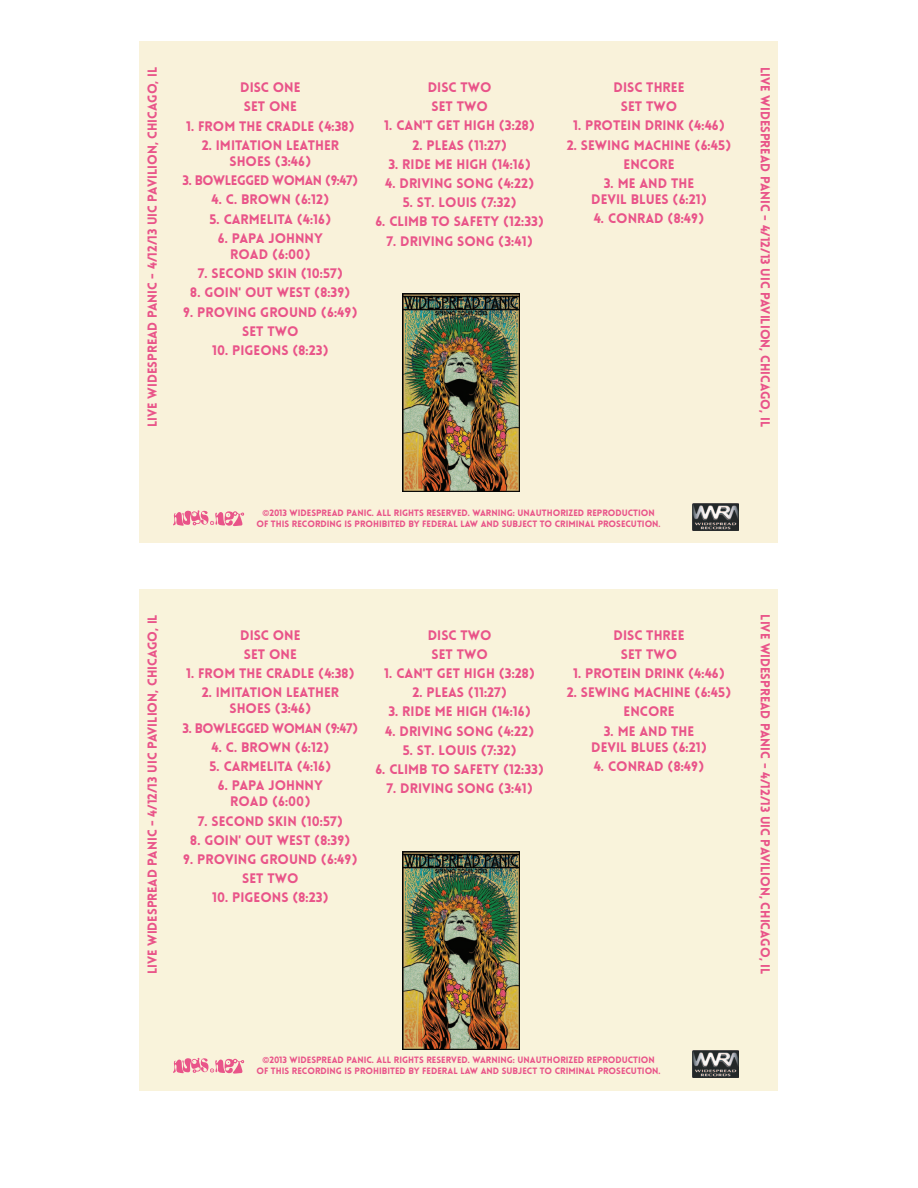
<style>
.page{position:relative;width:918px;height:1188px;background:#fff}
.page>*{position:absolute;margin:0;border:0;box-sizing:border-box;transform-origin:0 0}
.t1{font:900 13.5px/19.2px "Lovelo";color:#e95489;text-align:center}
.t2{font:900 13.5px "Lovelo";letter-spacing:-.03em;color:#e95489}
.t3{font:900 12.75px "Lovelo";color:#e95489}
.t4{font:900 9px/10.8px "Lovelo";color:#e95489;text-align:center}
.s1{font-family:"Glaser";font-weight:400}
</style>
<div class="page">
<div style="left:139px;top:42px;width:639px;height:501px;background:#f9f2da"></div>
<img style="left:692px;top:503px;width:46px;height:27px">
<svg style="left:173px;top:510px;width:71px;height:16px"></svg>
<div style="left:139px;top:589px;width:639px;height:501px;background:#f9f3db"></div>
<img style="left:692px;top:1051px;width:46px;height:27px">
<svg style="left:173px;top:1058px;width:71px;height:16px"></svg>
<img style="left:403px;top:294px;width:117px;height:198px">
<img style="left:403px;top:851px;width:117px;height:198px">
<p class="t3" style="left:144px;top:427px;width:362px;rotate:-90deg">LIVE WIDESPREAD PANIC - 4/12/13 UIC PAVILION, CHICAGO, IL</p>
<p class="t1" style="left:240px;top:78px;width:62px;text-align:left">DISC ONE<br>SET ONE</p>
<p class="t1" style="left:186px;top:116px;width:170px">1. FROM THE CRADLE <span class="s1">(</span>4:38<span class="s1">)</span></p>
<p class="t1" style="left:202px;top:137px;width:139px;line-height:16.2px">2. IMITATION LEATHER<br>SHOES <span class="s1">(</span>3:46<span class="s1">)</span></p>
<p class="t2" style="left:183px;top:172px;width:177px">3. BOWLEGGED WOMAN <span class="s1">(</span>9:47<span class="s1">)</span></p>
<p class="t1" style="left:212px;top:190px;width:119px">4. C. BROWN <span class="s1">(</span>6:12<span class="s1">)</span></p>
<p class="t1" style="left:209px;top:209px;width:123px">5. CARMELITA <span class="s1">(</span>4:16<span class="s1">)</span></p>
<p class="t1" style="left:218px;top:230px;width:106px;line-height:16.2px">6. PAPA JOHNNY<br>ROAD <span class="s1">(</span>6:00<span class="s1">)</span></p>
<p class="t1" style="left:198px;top:264px;width:147px">7. SECOND SKIN <span class="s1">(</span>10:57<span class="s1">)</span></p>
<p class="t1" style="left:190px;top:283px;width:162px">8. GOIN' OUT WEST <span class="s1">(</span>8:39<span class="s1">)</span></p>
<p class="t1" style="left:183px;top:302px;width:176px">9. PROVING GROUND <span class="s1">(</span>6:49<span class="s1">)<br></span>SET TWO</p>
<p class="t1" style="left:212px;top:341px;width:118px">10. PIGEONS <span class="s1">(</span>8:23<span class="s1">)</span></p>
<p class="t1" style="left:428px;top:78px;width:65px;text-align:left">DISC TWO<br>SET TWO</p>
<p class="t1" style="left:384px;top:116px;width:152px">1. CAN'T GET HIGH <span class="s1">(</span>3:28<span class="s1">)</span></p>
<p class="t1" style="left:412px;top:136px;width:96px">2. PLEAS <span class="s1">(</span>11:27<span class="s1">)</span></p>
<p class="t1" style="left:388px;top:155px;width:144px">3. RIDE ME HIGH <span class="s1">(</span>14:16<span class="s1">)</span></p>
<p class="t1" style="left:385px;top:174px;width:151px">4. DRIVING SONG <span class="s1">(</span>4:22<span class="s1">)</span></p>
<p class="t1" style="left:403px;top:193px;width:115px">5. ST. LOUIS <span class="s1">(</span>7:32<span class="s1">)</span></p>
<p class="t1" style="left:375px;top:212px;width:170px">6. CLIMB TO SAFETY <span class="s1">(</span>12:33<span class="s1">)</span></p>
<p class="t1" style="left:387px;top:232px;width:148px">7. DRIVING SONG <span class="s1">(</span>3:41<span class="s1">)</span></p>
<p class="t1" style="left:614px;top:78px;width:72px">DISC THREE<br>SET TWO</p>
<p class="t1" style="left:573px;top:116px;width:153px">1. PROTEIN DRINK <span class="s1">(</span>4:46<span class="s1">)</span></p>
<p class="t1" style="left:567px;top:136px;width:166px">2. SEWING MACHINE <span class="s1">(</span>6:45<span class="s1">)<br></span>ENCORE</p>
<p class="t1" style="left:591px;top:175px;width:117px;line-height:16.2px">3. ME AND THE<br>DEVIL BLUES <span class="s1">(</span>6:21<span class="s1">)</span></p>
<p class="t1" style="left:594px;top:209px;width:112px">4. CONRAD <span class="s1">(</span>8:49<span class="s1">)</span></p>
<p class="t3" style="left:773px;top:67px;width:362px;rotate:90deg">LIVE WIDESPREAD PANIC - 4/12/13 UIC PAVILION, CHICAGO, IL</p>
<p class="t4" style="left:257px;top:507px;width:406px"><span class="s1">©</span>2013 WIDESPREAD PANIC. ALL RIGHTS RESERVED. WARNING: UNAUTHORIZED REPRODUCTION<br>OF THIS RECORDING IS PROHIBITED BY FEDERAL LAW AND SUBJECT TO CRIMINAL PROSECUTION.</p>
<p class="t3" style="left:144px;top:974px;width:362px;rotate:-90deg">LIVE WIDESPREAD PANIC - 4/12/13 UIC PAVILION, CHICAGO, IL</p>
<p class="t1" style="left:240px;top:625px;width:62px;text-align:left">DISC ONE<br>SET ONE</p>
<p class="t1" style="left:186px;top:664px;width:170px">1. FROM THE CRADLE <span class="s1">(</span>4:38<span class="s1">)</span></p>
<p class="t1" style="left:202px;top:685px;width:139px;line-height:16.2px">2. IMITATION LEATHER<br>SHOES <span class="s1">(</span>3:46<span class="s1">)</span></p>
<p class="t2" style="left:183px;top:719px;width:177px">3. BOWLEGGED WOMAN <span class="s1">(</span>9:47<span class="s1">)</span></p>
<p class="t1" style="left:212px;top:738px;width:119px">4. C. BROWN <span class="s1">(</span>6:12<span class="s1">)</span></p>
<p class="t1" style="left:209px;top:757px;width:123px">5. CARMELITA <span class="s1">(</span>4:16<span class="s1">)</span></p>
<p class="t1" style="left:218px;top:778px;width:106px;line-height:16.2px">6. PAPA JOHNNY<br>ROAD <span class="s1">(</span>6:00<span class="s1">)</span></p>
<p class="t1" style="left:198px;top:811px;width:147px">7. SECOND SKIN <span class="s1">(</span>10:57<span class="s1">)</span></p>
<p class="t1" style="left:190px;top:831px;width:162px">8. GOIN' OUT WEST <span class="s1">(</span>8:39<span class="s1">)</span></p>
<p class="t1" style="left:183px;top:850px;width:176px">9. PROVING GROUND <span class="s1">(</span>6:49<span class="s1">)<br></span>SET TWO</p>
<p class="t1" style="left:212px;top:888px;width:118px">10. PIGEONS <span class="s1">(</span>8:23<span class="s1">)</span></p>
<p class="t1" style="left:428px;top:625px;width:65px;text-align:left">DISC TWO<br>SET TWO</p>
<p class="t1" style="left:384px;top:664px;width:152px">1. CAN'T GET HIGH <span class="s1">(</span>3:28<span class="s1">)</span></p>
<p class="t1" style="left:412px;top:683px;width:96px">2. PLEAS <span class="s1">(</span>11:27<span class="s1">)</span></p>
<p class="t1" style="left:388px;top:702px;width:144px">3. RIDE ME HIGH <span class="s1">(</span>14:16<span class="s1">)</span></p>
<p class="t1" style="left:385px;top:721px;width:151px">4. DRIVING SONG <span class="s1">(</span>4:22<span class="s1">)</span></p>
<p class="t1" style="left:403px;top:741px;width:115px">5. ST. LOUIS <span class="s1">(</span>7:32<span class="s1">)</span></p>
<p class="t1" style="left:375px;top:760px;width:170px">6. CLIMB TO SAFETY <span class="s1">(</span>12:33<span class="s1">)</span></p>
<p class="t1" style="left:387px;top:779px;width:148px">7. DRIVING SONG <span class="s1">(</span>3:41<span class="s1">)</span></p>
<p class="t1" style="left:614px;top:625px;width:72px">DISC THREE<br>SET TWO</p>
<p class="t1" style="left:573px;top:664px;width:153px">1. PROTEIN DRINK <span class="s1">(</span>4:46<span class="s1">)</span></p>
<p class="t1" style="left:567px;top:683px;width:166px">2. SEWING MACHINE <span class="s1">(</span>6:45<span class="s1">)<br></span>ENCORE</p>
<p class="t1" style="left:591px;top:723px;width:117px;line-height:16.2px">3. ME AND THE<br>DEVIL BLUES <span class="s1">(</span>6:21<span class="s1">)</span></p>
<p class="t1" style="left:594px;top:757px;width:112px">4. CONRAD <span class="s1">(</span>8:49<span class="s1">)</span></p>
<p class="t3" style="left:773px;top:614px;width:362px;rotate:90deg">LIVE WIDESPREAD PANIC - 4/12/13 UIC PAVILION, CHICAGO, IL</p>
<p class="t4" style="left:257px;top:1055px;width:406px"><span class="s1">©</span>2013 WIDESPREAD PANIC. ALL RIGHTS RESERVED. WARNING: UNAUTHORIZED REPRODUCTION<br>OF THIS RECORDING IS PROHIBITED BY FEDERAL LAW AND SUBJECT TO CRIMINAL PROSECUTION.</p>
</div>
